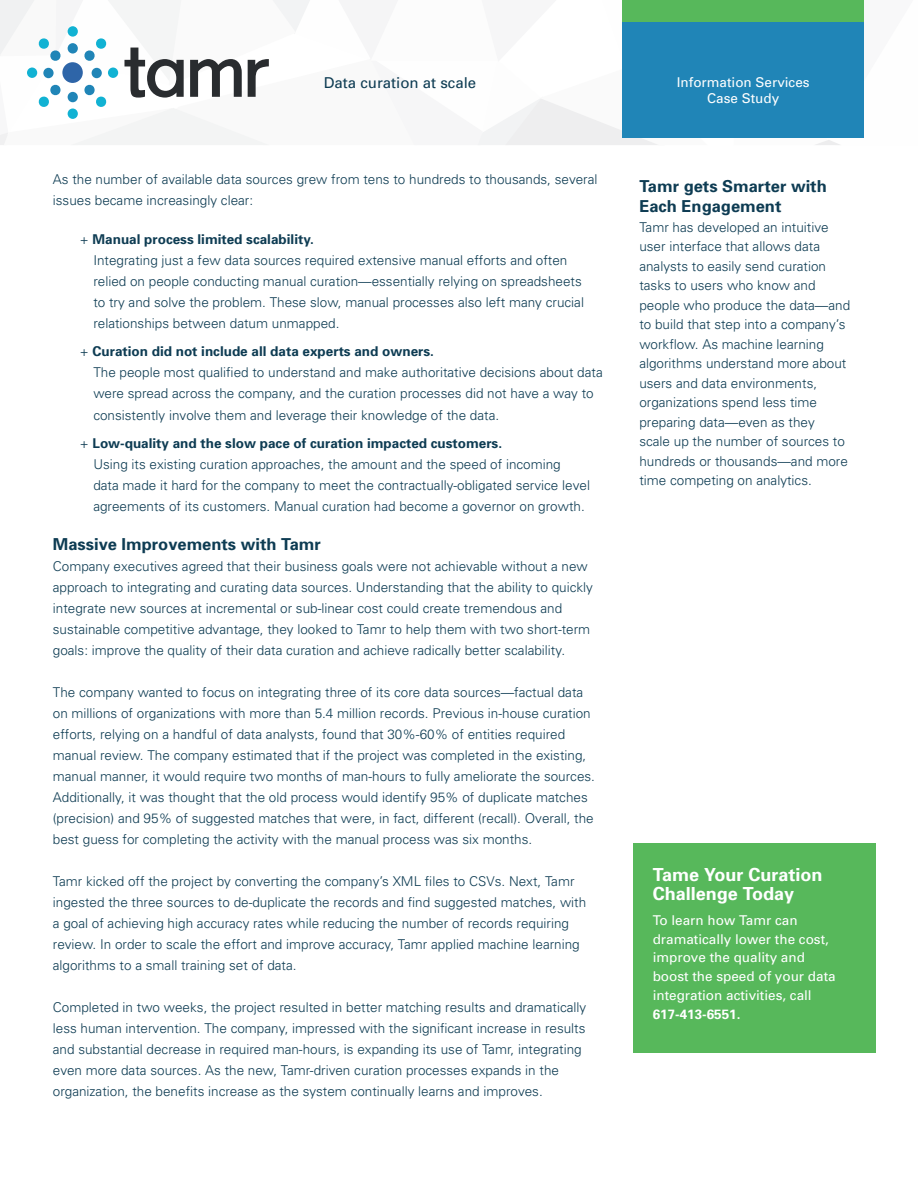
<style>
.page{position:relative;width:918px;height:1188px;background:#fff}
.page>*{position:absolute;margin:0;border:0;box-sizing:border-box;transform-origin:0 0}
.t1{font:700 18px/19.5px "Univers";color:#fff}
.t2{font:700 16.5px/19.8px "Univers";color:#0e3c53}
.t3{font:15px "Univers";color:#0e3c53}
.t4{font:300 13.5px/21px "Univers";color:#0e3c53}
.t5{font:13.5px/18.8px "Univers";color:#fff}
.t6{font:700 13.5px "Univers";color:#fff}
.s1{font-weight:700}
</style>
<div class="page">
<div style="left:633px;top:844px;width:242px;height:209px;background:#57b85b"></div>
<svg style="left:0;top:0;width:840px;height:145px"></svg>
<div style="left:622px;top:0;width:242px;height:138px;background:#2085b7"></div>
<div style="left:622px;top:0;width:242px;height:22px;background:#57b85b"></div>
<p class="t3" style="left:324px;top:74px;width:154px">Data curation at scale</p>
<p class="t4" style="left:53px;top:169px;width:546px">As the number of available data sources grew from tens to hundreds to thousands, several issues became increasingly clear:</p>
<p class="t4" style="left:93px;top:229px;width:492px;text-indent:-14px">+ <span class="s1">Manual process limited scalability.<br></span>Integrating just a few data sources required extensive manual efforts and often relied on people conducting manual curation—essentially relying on spreadsheets to try and solve the problem. These slow, manual processes also left many crucial relationships between datum unmapped.</p>
<p class="t4" style="left:93px;top:341px;width:511px;text-indent:-14px">+ <span class="s1">Curation did not include all data experts and owners.<br></span>The people most qualified to understand and make authoritative decisions about data were spread across the company, and the curation processes did not have a way to consistently involve them and leverage their knowledge of the data.</p>
<p class="t4" style="left:93px;top:433px;width:498px;text-indent:-14px">+ <span class="s1">Low-quality and the slow pace of curation impacted customers.<br></span>Using its existing curation approaches, the amount and the speed of incoming<br>data made it hard for the company to meet the contractually-obligated service level agreements of its customers. Manual curation had become a governor on growth.</p>
<p class="t2" style="left:53px;top:534px;width:270px">Massive Improvements with Tamr</p>
<p class="t4" style="left:53px;top:555px;width:542px">Company executives agreed that their business goals were not achievable without a new approach to integrating and curating data sources. Understanding that the ability to quickly integrate new sources at incremental or sub-linear cost could create tremendous and sustainable competitive advantage, they looked to Tamr to help them with two short-term goals: improve the quality of their data curation and achieve radically better scalability.</p>
<p class="t4" style="left:53px;top:681px;width:544px">The company wanted to focus on integrating three of its core data sources—factual data on millions of organizations with more than 5.4 million records. Previous in-house curation efforts, relying on a handful of data analysts, found that 30%-60% of entities required manual review. The company estimated that if the project was completed in the existing, manual manner, it would require two months of man-hours to fully ameliorate the sources.<br>Additionally, it was thought that the old process would identify 95% of duplicate matches (precision) and 95% of suggested matches that were, in fact, different (recall). Overall, the best guess for completing the activity with the manual process was six months.</p>
<p class="t4" style="left:53px;top:870px;width:535px">Tamr kicked off the project by converting the company’s XML files to CSVs. Next, Tamr ingested the three sources to de-duplicate the records and find suggested matches, with a goal of achieving high accuracy rates while reducing the number of records requiring review. In order to scale the effort and improve accuracy, Tamr applied machine learning algorithms to a small training set of data.</p>
<p class="t4" style="left:53px;top:996px;width:535px">Completed in two weeks, the project resulted in better matching results and dramatically less human intervention. The company, impressed with the significant increase in results and substantial decrease in required man-hours, is expanding its use of Tamr, integrating even more data sources. As the new, Tamr-driven curation processes expands in the organization, the benefits increase as the system continually learns and improves.</p>
<p class="t5" style="left:677px;top:74px;width:134px;line-height:16.2px;text-align:center">Information Services<br>Case Study</p>
<p class="t2" style="left:639px;top:177px;width:189px">Tamr gets Smarter with<br>Each Engagement</p>
<p class="t4" style="left:639px;top:217px;width:212px;line-height:19.5px">Tamr has developed an intuitive user interface that allows data analysts to easily send curation tasks to users who know and people who produce the data—and to build that step into a company’s workflow. As machine learning algorithms understand more about users and data environments, organizations spend less time preparing data—even as they<br>scale up the number of sources to hundreds or thousands—and more time competing on analytics.</p>
<h1 class="t1" style="left:653px;top:865px;width:171px">Tame Your Curation<br>Challenge Today</h1>
<p class="t5" style="left:653px;top:911px;width:185px">To learn how Tamr can dramatically lower the cost, improve the quality and boost the speed of your data integration activities, call</p>
<p class="t6" style="left:653px;top:1006px;width:89px">617-413-6551.</p>
</div>
